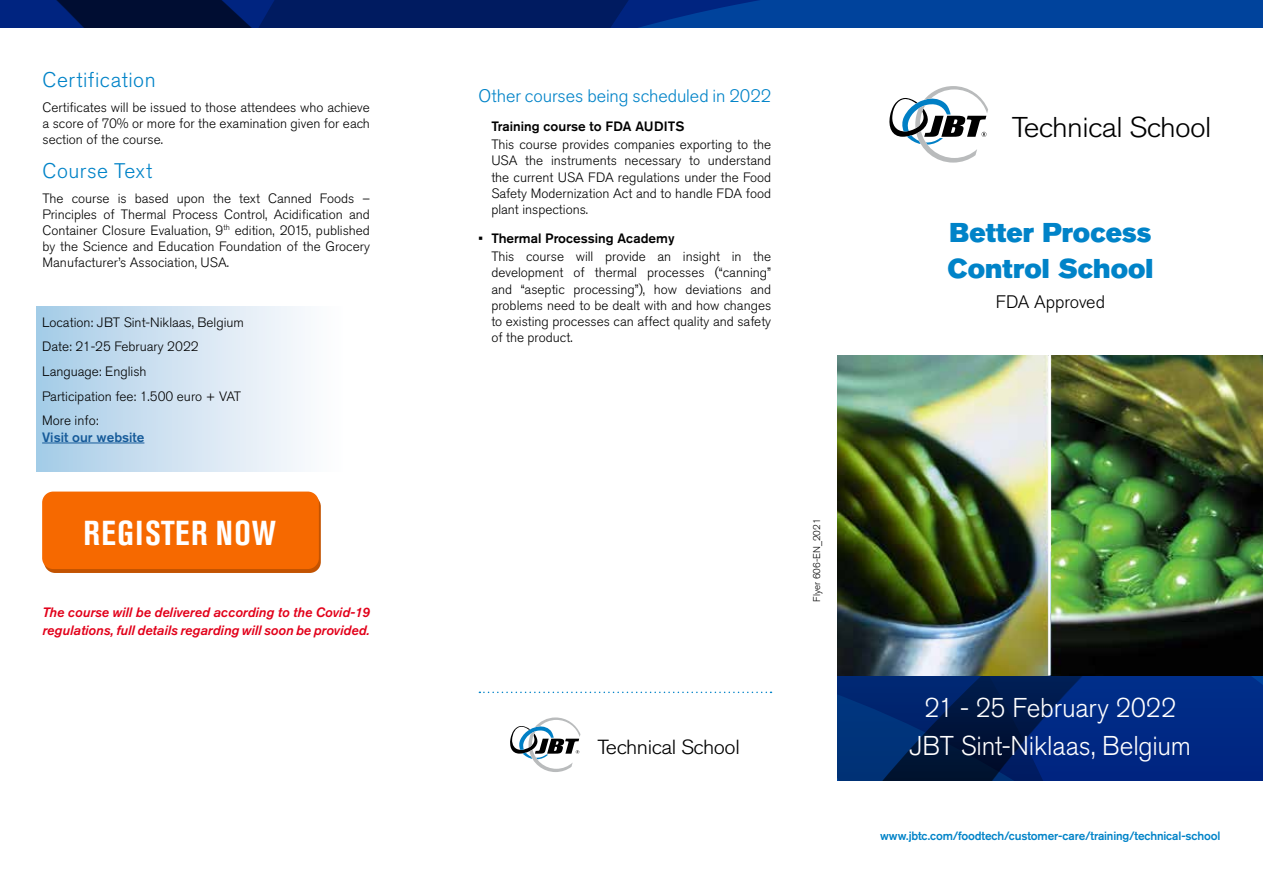
<style>
.page{position:relative;width:1263px;height:893px;background:#fff}
.page>*{position:absolute;margin:0;border:0;box-sizing:border-box;transform-origin:0 0}
.t1{font:700 condensed 34.35px "Akzidenz Grotesk Pro";letter-spacing:.045em;color:#fff}
.t2{font:300 28.35px "Akzidenz Grotesk Pro";letter-spacing:-.02em;color:#000;scale:1.06 1}
.t3{font:300 27px/37.5px "Akzidenz Grotesk Pro";letter-spacing:-.005em;color:#fff;text-align:center}
.t4{font:27px/36px "Akzidenz Grotesk Pro Super";color:#0083c8}
.t5{font:300 21px "Akzidenz Grotesk Pro";letter-spacing:.025em;color:#0083c8}
.t6{font:300 20.25px "Akzidenz Grotesk Pro";letter-spacing:-.02em;color:#000;scale:1.06 1}
.t7{font:300 18px "Akzidenz Grotesk Pro";letter-spacing:-.005em;color:#0083c8}
.t8{font:300 18px "Akzidenz Grotesk Pro";letter-spacing:-.005em;color:#000}
.t9{font:300 13.5px/16.2px "Akzidenz Grotesk Pro";color:#000;text-align:justify}
.t10{font:italic 500 13.5px/18px "Akzidenz Grotesk Pro";color:#e2001a}
.t11{font:500 13.5px "Akzidenz Grotesk Pro";color:#000}
.t12{font:500 13.5px "Akzidenz Grotesk Pro";color:#165b9a}
.t13{font:500 12px "Akzidenz Grotesk Pro";letter-spacing:-.015em;color:#0083c8}
.t14{font:300 9.75px "Akzidenz Grotesk Pro";color:#000}
</style>
<div class="page">
<svg style="left:0;top:0;width:1263px;height:27px;background:#002c79"></svg>
<svg style="left:838px;top:676px;width:425px;height:105px;background:#00256f"></svg>
<svg style="left:889px;top:86px;width:99px;height:77px"></svg>
<img style="left:838px;top:356px;width:425px;height:320px">
<hr style="left:1048px;top:356px;width:2px;height:320px;background:#fff">
<svg style="left:510px;top:717px;width:70px;height:55px"></svg>
<svg style="left:479px;top:692px;width:292px;height:1px"></svg>
<div style="left:36px;top:306px;width:340px;height:166px;background:linear-gradient(to right,#a7cce7,#fff)"></div>
<hr style="left:42px;top:443px;width:102px;height:1px;background:#165b9a">
<div style="left:44px;top:495px;width:277px;height:78px;background:#c35301;border-radius:11px"></div>
<div style="left:42px;top:492px;width:277px;height:77px;background:#f66900;border-radius:11px"></div>
<h3 class="t5" style="left:43px;top:66px;width:115px">Certification</h3>
<p class="t9" style="left:43px;top:99px;width:329px">Certificates will be issued to those attendees who achieve a score of 70% or more for the examination given for each section of the course.</p>
<h3 class="t5" style="left:43px;top:157px;width:111px">Course Text</h3>
<p class="t9" style="left:43px;top:190px;width:329px">The course is based upon the text Canned Foods – Principles of Thermal Process Control, Acidification and Container Closure Evaluation, 9<sup>th</sup> edition, 2015, published by the Science and Education Foundation of the Grocery Manufacturer’s Association, USA.</p>
<p class="t9" style="left:42px;top:309px;width:203px;line-height:24.8px;text-align:left">Location: JBT Sint-Niklaas, Belgium<br>Date: 21-25 February 2022<br>Language: English<br>Participation fee: 1.500 euro + VAT<br>More info:</p>
<p class="t12" style="left:42px;top:428px;width:104px">Visit our website</p>
<h1 class="t1" style="left:84px;top:511px;width:194px">REGISTER NOW</h1>
<p class="t10" style="left:43px;top:603px;width:329px">The course will be delivered according to the Covid-19 regulations, full details regarding will soon be provided.</p>
<h3 class="t7" style="left:479px;top:84px;width:294px">Other courses being scheduled in 2022</h3>
<p class="t11" style="left:491px;top:117px;width:194px">Training course to FDA AUDITS</p>
<p class="t9" style="left:491px;top:136px;width:281px">This course provides companies exporting to the USA the instruments necessary to understand the current USA FDA regulations under the Food Safety Modernization Act and to handle FDA food plant inspections.</p>
<p class="t11" style="left:479px;top:229px;width:197px">• Thermal Processing Academy</p>
<p class="t9" style="left:491px;top:248px;width:281px">This course will provide an insight in the development of thermal processes (“canning” and “aseptic processing”), how deviations and problems need to be dealt with and how changes to existing processes can affect quality and safety of the product.</p>
<h2 class="t2" style="left:1012px;top:108px;width:190px">Technical School</h2>
<h3 class="t4" style="left:947px;top:214px;width:207px">Better Process<br>Control School</h3>
<h3 class="t8" style="left:996px;top:290px;width:111px">FDA Approved</h3>
<h3 class="t6" style="left:597px;top:733px;width:136px">Technical School</h3>
<p class="t14" style="left:810px;top:602px;width:85px;rotate:-90deg">Flyer 606-EN_2021</p>
<h3 class="t3" style="left:909px;top:689px;width:283px">21 - 25 February 2022<br>JBT Sint-Niklaas, Belgium</h3>
<p class="t13" style="left:880px;top:828px;width:342px">www.jbtc.com/foodtech/customer-care/training/technical-school</p>
</div>
